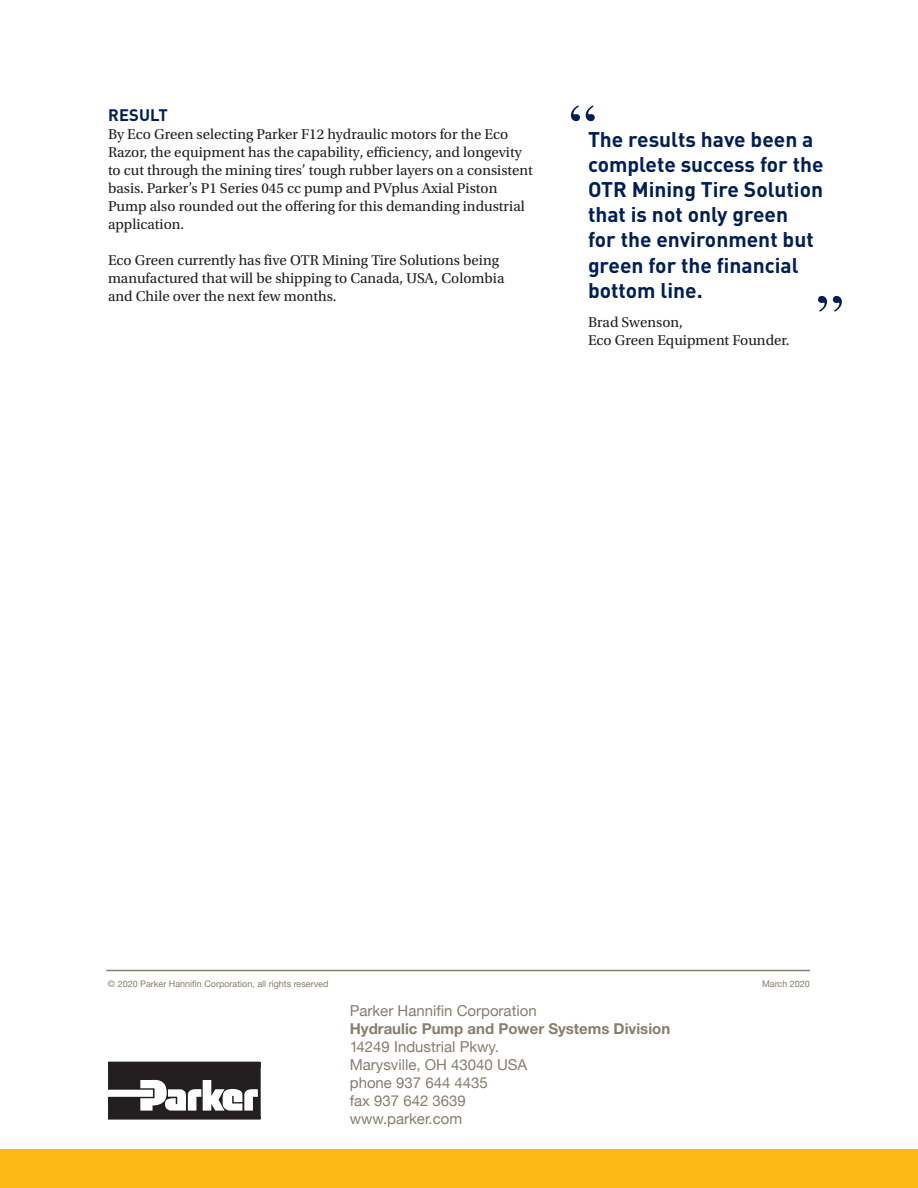
<style>
.page{position:relative;width:918px;height:1188px;background:#fff}
.page>*{position:absolute;margin:0;border:0;box-sizing:border-box;transform-origin:0 0}
.t1{font:700 21px/25.2px "DINOT";color:#001f56}
.t2{font:700 16.5px "DINOT";letter-spacing:.01em;color:#001f56}
.t3{font:15px/18px "Utopia Std";color:#231f20}
.t4{font:15px/18px "Helvetica Neue";color:#887d6e}
.t5{font:9px "Helvetica Neue";color:#887d6e}
.s1{font-family:"Helvetica Neue LT Std";font-weight:700}
</style>
<div class="page">
<div style="left:0;top:1150px;width:918px;height:38px;background:#fcb814"></div>
<hr style="left:106px;top:970px;width:704px;height:1px;background:#887d6e">
<svg style="left:108px;top:1062px;width:153px;height:57px"></svg>
<svg style="left:571px;top:105px;width:24px;height:16px"></svg>
<svg style="left:818px;top:296px;width:24px;height:16px"></svg>
<p class="t2" style="left:108px;top:103px;width:61px">RESULT</p>
<p class="t3" style="left:108px;top:125px;width:426px">By Eco Green selecting Parker F12 hydraulic motors for the Eco Razor, the equipment has the capability, efficiency, and longevity to cut through the mining tires’ tough rubber layers on a consistent basis. Parker’s P1 Series 045 cc pump and PVplus Axial Piston Pump also rounded out the offering for this demanding industrial application.</p>
<p class="t3" style="left:108px;top:251px;width:398px">Eco Green currently has five OTR Mining Tire Solutions being manufactured that will be shipping to Canada, USA, Colombia and Chile over the next few months.</p>
<p class="t1" style="left:588px;top:126px;width:237px">The results have been a complete success for the<br>OTR Mining Tire Solution that is not only green<br>for the environment but green for the financial bottom line.</p>
<p class="t3" style="left:588px;top:314px;width:97px">Brad Swenson,</p>
<p class="t3" style="left:588px;top:332px;width:203px">Eco Green Equipment Founder.</p>
<p class="t5" style="left:108px;top:977px;width:222px">© 2020 Parker Hannifin Corporation, all rights reserved</p>
<p class="t5" style="left:762px;top:977px;width:49px">March 2020</p>
<p class="t4" style="left:350px;top:1002px;width:188px">Parker Hannifin Corporation</p>
<p class="t4" style="left:350px;top:1020px;width:322px"><span class="s1">Hydraulic Pump and Power Systems Division<br></span>14249 Industrial Pkwy.<br>Marysville, OH 43040 USA</p>
<p class="t4" style="left:350px;top:1074px;width:140px">phone 937 644 4435 fax 937 642 3639</p>
<p class="t4" style="left:350px;top:1110px;width:114px">www.parker.com</p>
</div>
